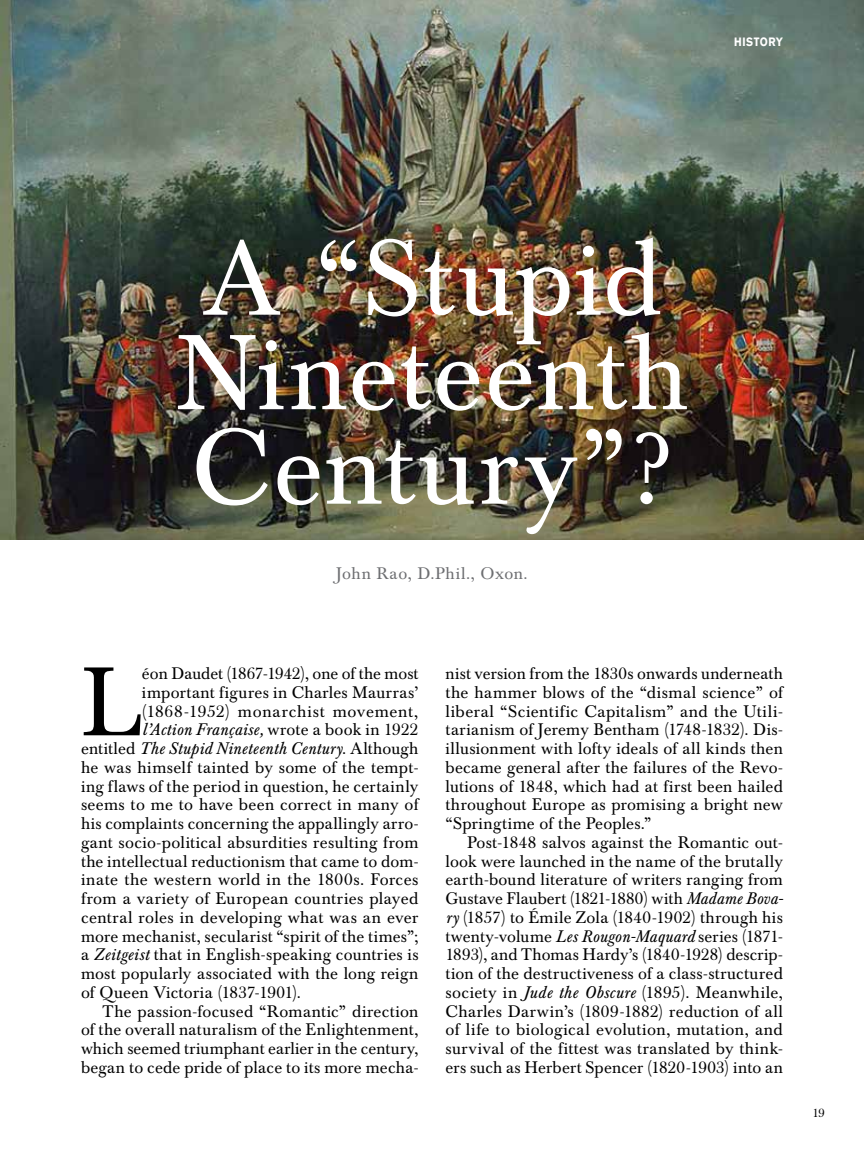
<style>
.page{position:relative;width:864px;height:1161px;background:#fff}
.page>*{position:absolute;margin:0;border:0;box-sizing:border-box;transform-origin:0 0}
.t1{font:105px/94.5px "Baskerville BE";letter-spacing:.015em;color:#fff}
.t2{font:96px "Baskerville BE";color:#000}
.t3{font:16.5px/18.8px "Baskerville BE";letter-spacing:.02em;color:#000;text-align:justify}
.t4{font:italic 16.5px "Baskerville BE";letter-spacing:.015em;color:#000}
.t5{font:16.5px "Baskerville BE";color:#000}
.t6{font:16.5px "Baskerville BE";letter-spacing:.04em;color:#000}
.t7{font:16.5px "Baskerville BE";letter-spacing:.045em;color:#6d6e71}
.t8{font:700 12px "Akzidenz Grotesk BE";letter-spacing:.05em;color:#fff;scale:.85 1}
.t9{font:12px "Baskerville BE";color:#000}
.s1{font-style:normal}
.s2{font-style:italic}
</style>
<div class="page">
<img style="left:0;top:0;width:864px;height:540px">
<p class="t8" style="left:734px;top:35px;width:59px">HISTORY</p>
<h1 class="t1" style="left:175px;top:234px;width:515px">A “Stupid<br>Nineteenth<br>Century”?</h1>
<p class="t7" style="left:336px;top:564px;width:193px">John Rao, D.Phil., Oxon.</p>
<h2 class="t2" style="left:81px;top:647px;width:62px">L</h2>
<p class="t5" style="left:142px;top:664px;width:278px">éon Daudet (1867-1942), one of the most</p>
<p class="t3" style="left:142px;top:683px;width:278px">important figures in Charles Maurras’</p>
<p class="t6" style="left:142px;top:701px;width:278px">(1868-1952) monarchist movement,</p>
<p class="t4" style="left:142px;top:720px;width:278px">l’Action Française, <span class="s1">wrote a book in 1922</span></p>
<p class="t4" style="left:81px;top:739px;width:339px"><span class="s1">entitled</span> The Stupid Nineteenth Century<span class="s1">. Although</span></p>
<p class="t3" style="left:81px;top:758px;width:339px">he was himself tainted by some of the tempt-</p>
<p class="t3" style="left:81px;top:777px;width:339px">ing flaws of the period in question, he certainly</p>
<p class="t3" style="left:81px;top:796px;width:339px">seems to me to have been correct in many of</p>
<p class="t3" style="left:81px;top:814px;width:339px">his complaints concerning the appallingly arro-</p>
<p class="t3" style="left:81px;top:833px;width:339px">gant socio-political absurdities resulting from</p>
<p class="t3" style="left:81px;top:852px;width:339px">the intellectual reductionism that came to dom-</p>
<p class="t3" style="left:81px;top:871px;width:339px">inate the western world in the 1800s. Forces</p>
<p class="t3" style="left:81px;top:889px;width:339px">from a variety of European countries played</p>
<p class="t3" style="left:81px;top:908px;width:339px">central roles in developing what was an ever</p>
<p class="t3" style="left:81px;top:927px;width:339px">more mechanist, secularist “spirit of the times”;</p>
<p class="t3" style="left:81px;top:946px;width:339px">a <span class="s2">Zeitgeist</span> that in English-speaking countries is</p>
<p class="t3" style="left:81px;top:964px;width:339px">most popularly associated with the long reign</p>
<p class="t3" style="left:81px;top:983px;width:222px">of Queen Victoria (1837-1901).</p>
<p class="t3" style="left:103px;top:1002px;width:317px">The passion-focused “Romantic” direction</p>
<p class="t3" style="left:81px;top:1021px;width:339px">of the overall naturalism of the Enlightenment,</p>
<p class="t3" style="left:81px;top:1039px;width:339px">which seemed triumphant earlier in the century,</p>
<p class="t3" style="left:81px;top:1058px;width:339px">began to cede pride of place to its more mecha-</p>
<p class="t3" style="left:446px;top:664px;width:339px">nist version from the 1830s onwards underneath the hammer blows of the “dismal science” of liberal “Scientific Capitalism” and the Utili&shy;tarianism of Jeremy Bentham (1748-1832). Dis&shy;illusionment with lofty ideals of all kinds then became general after the failures of the Revo&shy;lutions of 1848, which had at first been hailed throughout Europe as promising a bright new “Springtime of the Peoples.”</p>
<p class="t3" style="left:446px;top:833px;width:339px;text-indent:22px">Post-1848 salvos against the Romantic out&shy;look were launched in the name of the brutally earth-bound literature of writers ranging from Gustave Flaubert (1821-1880) with <span class="s2">Madame Bova&shy;ry</span> (1857) to Émile Zola (1840-1902) through his twenty-volume <span class="s2">Les Rougon-Maquard</span> series (1871- 1893), and Thomas Hardy’s (1840-1928) descrip&shy;tion of the destructiveness of a class-structured society in <span class="s2">Jude the Obscure</span> (1895). Meanwhile, Charles Darwin’s (1809-1882) reduction of all of life to biological evolution, mutation, and survival of the fittest was translated by think&shy;ers such as Herbert Spencer (1820-1903) into an</p>
<p class="t9" style="left:813px;top:1106px;width:14px">19</p>
</div>
